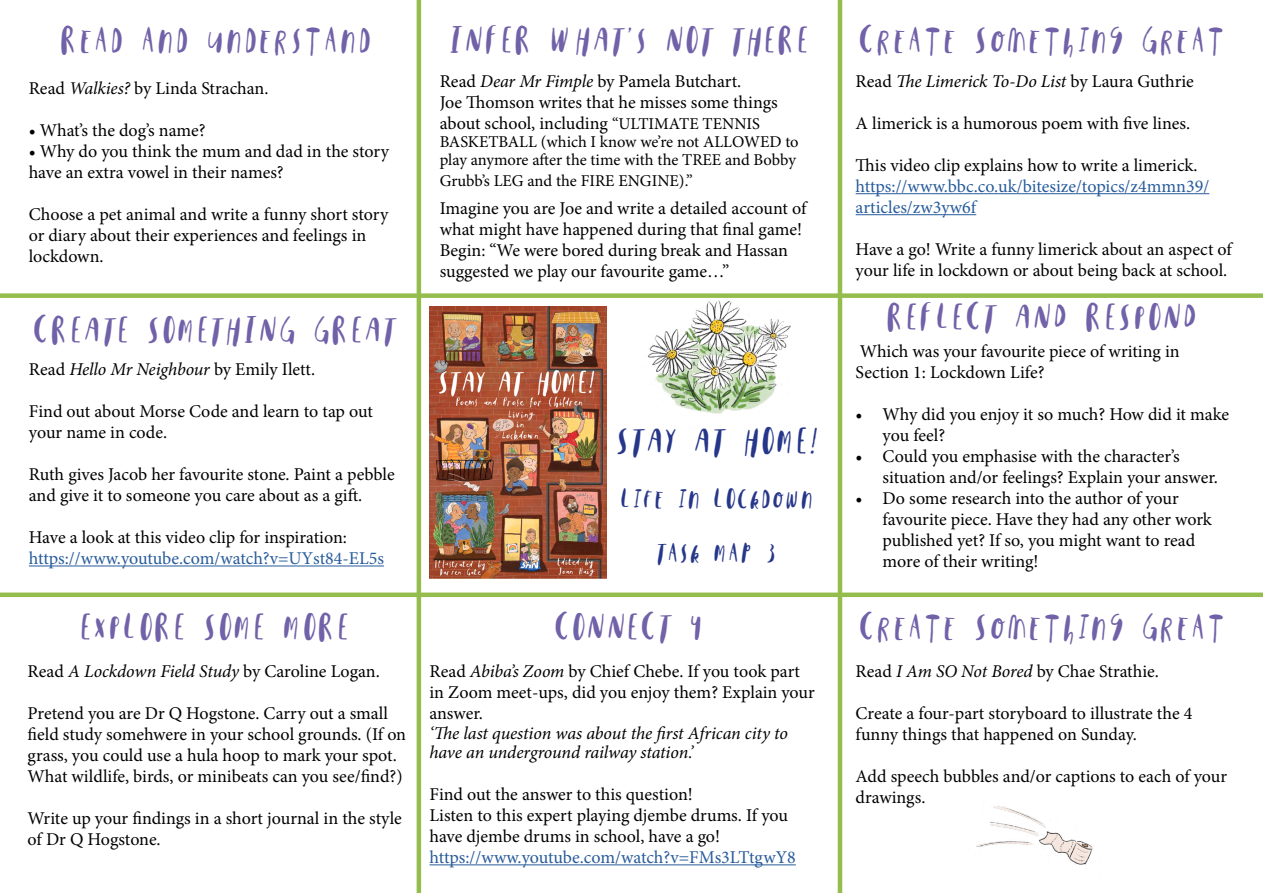
<style>
.page{position:relative;width:1263px;height:893px;background:#fff}
.page>*{position:absolute;margin:0;border:0;box-sizing:border-box;transform-origin:0 0}
.t1{font:48px "Happy Tum";color:#7161a8}
.t2{font:48px "Happy Tum";color:#263689}
.t3{font:36px/54px "Happy Tum";color:#263689;text-align:center}
.t4{font:18px/21px "Minion Pro";letter-spacing:-.005em;color:#000}
.t5{font:18px/21px "Minion Pro";color:#275b9b}
.t6{font:italic 18px/19.5px "Minion Pro";letter-spacing:-.01em;color:#000}
.t7{font:16.5px/18px "Minion Pro";letter-spacing:-.005em;color:#000}
.s1{font-style:italic}
.s2{font-size:16.5px}
.s3{font-style:normal}
</style>
<div class="page">
<hr style="left:417px;top:0;width:4px;height:893px;background:#94bd4d">
<hr style="left:838px;top:0;width:4px;height:893px;background:#94bd4d">
<div style="left:0;top:293px;width:1263px;height:5px;background:#94bd4d"></div>
<div style="left:0;top:592px;width:1263px;height:5px;background:#94bd4d"></div>
<hr style="left:856px;top:193px;width:353px;height:1px;background:#275b9b">
<hr style="left:856px;top:214px;width:120px;height:1px;background:#275b9b">
<hr style="left:429px;top:864px;width:367px;height:1px;background:#275b9b">
<hr style="left:29px;top:565px;width:355px;height:1px;background:#275b9b">
<img style="left:429px;top:306px;width:178px;height:272px">
<img style="left:631px;top:297px;width:178px;height:117px">
<img style="left:976px;top:806px;width:117px;height:59px">
<h1 class="t1" style="left:62px;top:11px;width:315px">Read and Understand</h1>
<p class="t4" style="left:29px;top:78px;width:241px">Read <span class="s1">Walkies?</span> by Linda Strachan.</p>
<p class="t4" style="left:29px;top:120px;width:178px">• What’s the dog’s name?</p>
<p class="t4" style="left:29px;top:141px;width:362px">• Why do you think the mum and dad in the story have an extra vowel in their names?</p>
<p class="t4" style="left:29px;top:204px;width:361px">Choose a pet animal and write a funny short story or diary about their experiences and feelings in lockdown.</p>
<h1 class="t1" style="left:35px;top:300px;width:367px">CREATE SOMETHING GREAT</h1>
<p class="t4" style="left:29px;top:359px;width:288px">Read <span class="s1">Hello Mr Neighbour</span> by Emily Ilett.</p>
<p class="t4" style="left:29px;top:401px;width:345px">Find out about Morse Code and learn to tap out your name in code.</p>
<p class="t4" style="left:29px;top:464px;width:367px">Ruth gives Jacob her favourite stone. Paint a pebble and give it to someone you care about as a gift.</p>
<p class="t4" style="left:29px;top:527px;width:320px">Have a look at this video clip for inspiration:</p>
<p class="t5" style="left:29px;top:548px;width:357px">https://www.youtube.com/watch?v=UYst84-EL5s</p>
<h1 class="t1" style="left:82px;top:597px;width:272px">EXPLORE SOME MORE</h1>
<p class="t4" style="left:28px;top:661px;width:354px">Read <span class="s1">A Lockdown Field Study</span> by Caroline Logan.</p>
<p class="t4" style="left:28px;top:703px;width:380px">Pretend you are Dr Q Hogstone. Carry out a small field study somehwere in your school grounds. (If on grass, you could use a hula hoop to mark your spot.<br>What wildlife, birds, or minibeats can you see/find?)</p>
<p class="t4" style="left:28px;top:808px;width:376px">Write up your findings in a short journal in the style of Dr Q Hogstone.</p>
<h1 class="t1" style="left:451px;top:11px;width:779px">INFER WHAT's NOT THERE Create Something Great</h1>
<p class="t4" style="left:440px;top:71px;width:340px">Read <span class="s1">Dear Mr Fimple</span> by Pamela Butchart.<br>Joe Thomson writes that he misses some things about school, including <span class="s2">“ULTIMATE TENNIS</span></p>
<p class="t7" style="left:440px;top:133px;width:361px">BASKETBALL (which I know we’re not ALLOWED to play anymore after the time with the TREE and Bobby</p>
<p class="t7" style="left:440px;top:172px;width:255px">Grubb’s LEG and the FIRE ENGINE).”</p>
<p class="t4" style="left:440px;top:198px;width:368px">Imagine you are Joe and write a detailed account of what might have happened during that final game!<br>Begin: “We were bored during break and Hassan suggested we play our favourite game…”</p>
<h1 class="t2" style="left:617px;top:412px;width:204px">STAY AT HOME!</h1>
<h2 class="t3" style="left:622px;top:471px;width:196px">Life in LOckdown<br>Task Map 3</h2>
<p class="t6" style="left:856px;top:71px;width:340px"><span class="s3">Read</span> The Limerick To-Do List <span class="s3">by Laura Guthrie</span></p>
<p class="t4" style="left:856px;top:113px;width:336px">A limerick is a humorous poem with five lines.</p>
<p class="t4" style="left:856px;top:155px;width:343px">This video clip explains how to write a limerick.</p>
<p class="t5" style="left:856px;top:176px;width:355px">https://www.bbc.co.uk/bitesize/topics/z4mmn39/ articles/zw3yw6f</p>
<p class="t4" style="left:856px;top:239px;width:378px">Have a go! Write a funny limerick about an aspect of your life in lockdown or about being back at school.</p>
<h1 class="t1" style="left:888px;top:287px;width:314px">REFLECT AND RESPOND</h1>
<p class="t4" style="left:856px;top:341px;width:325px">Which was your favourite piece of writing in<br>Section 1: Lockdown Life?</p>
<p class="t4" style="left:883px;top:404px;width:348px;text-indent:-27px">• Why did you enjoy it so much? How did it make you feel?</p>
<p class="t4" style="left:883px;top:446px;width:337px;text-indent:-27px">• Could you emphasise with the character’s situation and/or feelings? Explain your answer.</p>
<p class="t4" style="left:883px;top:488px;width:331px;text-indent:-27px">• Do some research into the author of your favourite piece. Have they had any other work published yet? If so, you might want to read more of their writing!</p>
<h1 class="t1" style="left:556px;top:597px;width:153px">CONNECT 4</h1>
<h1 class="t1" style="left:860px;top:597px;width:370px">Create Something Great</h1>
<p class="t4" style="left:429px;top:661px;width:387px">Read <span class="s1">Abiba’s Zoom</span> by Chief Chebe. If you took part in Zoom meet-ups, did you enjoy them? Explain your answer.</p>
<p class="t6" style="left:429px;top:723px;width:360px">‘The last question was about the first African city to have an underground railway station.’</p>
<p class="t4" style="left:429px;top:784px;width:360px">Find out the answer to this question!<br>Listen to this expert playing djembe drums. If you have djembe drums in school, have a go!</p>
<p class="t5" style="left:429px;top:847px;width:368px">https://www.youtube.com/watch?v=FMs3LTtgwY8</p>
<p class="t4" style="left:856px;top:661px;width:305px">Read <span class="s1">I Am SO Not Bored</span> by Chae Strathie.</p>
<p class="t4" style="left:856px;top:703px;width:338px">Create a four-part storyboard to illustrate the 4 funny things that happened on Sunday.</p>
<p class="t4" style="left:856px;top:766px;width:373px">Add speech bubbles and/or captions to each of your drawings.</p>
</div>
